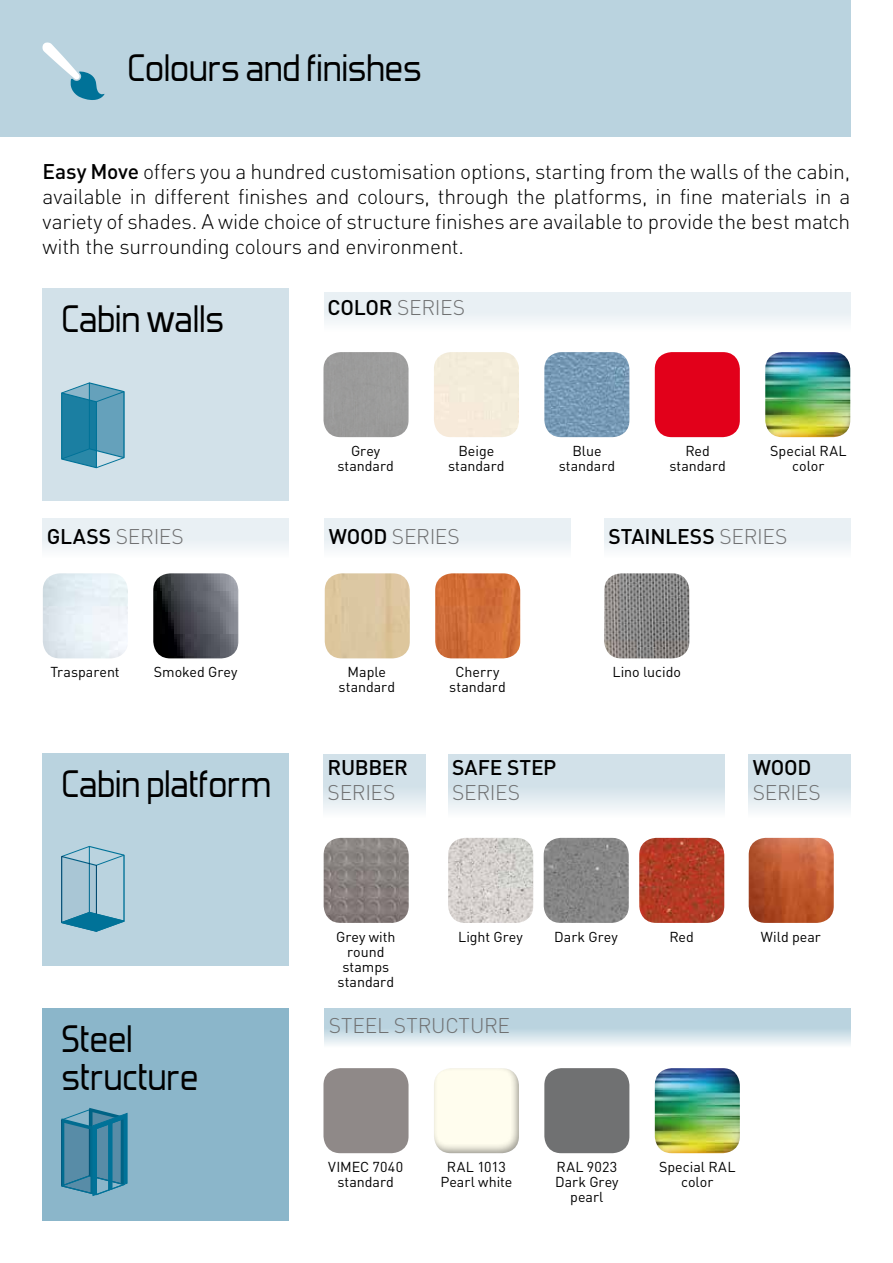
<style>
.page{position:relative;width:893px;height:1263px;background:#fff}
.page>*{position:absolute;margin:0;border:0;box-sizing:border-box;transform-origin:0 0}
.t1{font:45px/37.5px "Forgotten Futurist";letter-spacing:-.005em;color:#000}
.t2{font:300 21px/25.2px "DIN";letter-spacing:-.015em;color:#000;text-align:justify}
.t3{font:300 21px "DIN";letter-spacing:-.015em;color:#707172}
.t4{font:500 21px "DIN";letter-spacing:-.01em;color:#000}
.t5{font:14.25px/15px "DIN";color:#000;text-align:center}
.s1{font-weight:500}
.s2{font-weight:500;color:#000}
.s3{font-weight:300;color:#707172}
</style>
<div class="page">
<div style="left:324px;top:292px;width:527px;height:39px;background:linear-gradient(to right,#eef3f6,#eef3f6)"></div>
<svg style="left:324px;top:1008px;width:527px;height:37px;background:#c7dbe5"></svg>
<div style="left:42px;top:519px;width:247px;height:39px;background:linear-gradient(to right,#eef3f6,#eef3f6)"></div>
<div style="left:323px;top:754px;width:102px;height:64px;background:linear-gradient(to bottom,#c6d9e3,#f2f6f8)"></div>
<div style="left:748px;top:754px;width:102px;height:64px;background:linear-gradient(to bottom,#c6d9e3,#f2f6f8)"></div>
<div style="left:324px;top:519px;width:247px;height:39px;background:linear-gradient(to right,#eef3f6,#eef3f6)"></div>
<div style="left:448px;top:754px;width:276px;height:64px;background:linear-gradient(to bottom,#c6d9e3,#f2f6f8)"></div>
<div style="left:604px;top:519px;width:247px;height:39px;background:linear-gradient(to right,#eef3f6,#eef3f6)"></div>
<div style="left:42px;top:288px;width:247px;height:213px;background:#d2e1e9"></div>
<div style="left:42px;top:753px;width:247px;height:212px;background:#bad3df"></div>
<div style="left:42px;top:1008px;width:247px;height:213px;background:#8bb6ca"></div>
<div style="left:0;top:0;width:850px;height:136px;background:#bad3df"></div>
<svg style="left:43px;top:42px;width:61px;height:58px"></svg>
<svg style="left:61px;top:382px;width:63px;height:86px;background:#5099b5"></svg>
<svg style="left:61px;top:846px;width:64px;height:86px"></svg>
<svg style="left:61px;top:1108px;width:67px;height:88px"></svg>
<div style="left:323px;top:352px;width:86px;height:85px;background:#9c9c9b"></div>
<div style="left:323px;top:1068px;width:86px;height:85px;background:#8f8988;border-radius:17px"></div>
<img style="left:324px;top:838px;width:85px;height:85px">
<img style="left:749px;top:838px;width:85px;height:85px">
<img style="left:325px;top:573px;width:85px;height:85px">
<img style="left:544px;top:838px;width:85px;height:85px">
<img style="left:448px;top:838px;width:85px;height:85px">
<img style="left:604px;top:573px;width:85px;height:85px">
<div style="left:432px;top:1067px;width:88px;height:87px;background:#000;opacity:.4"></div>
<img style="left:153px;top:573px;width:85px;height:85px">
<img style="left:435px;top:573px;width:85px;height:85px">
<img style="left:639px;top:838px;width:85px;height:85px">
<img style="left:544px;top:352px;width:85px;height:85px">
<div style="left:544px;top:1068px;width:85px;height:85px;background:#707172;border-radius:17px"></div>
<div style="left:655px;top:352px;width:85px;height:85px;background:#e2001a;border-radius:17px"></div>
<img style="left:765px;top:352px;width:85px;height:85px">
<img style="left:655px;top:1068px;width:85px;height:85px">
<h1 class="t1" style="left:128px;top:53px;width:296px">Colours and finishes</h1>
<p class="t2" style="left:43px;top:158px;width:809px"><span class="s1">Easy Move</span> offers you a hundred customisation options, starting from the walls of the cabin, available in different finishes and colours, through the platforms, in fine materials in a variety of shades. A wide choice of structure finishes are available to provide the best match with the surrounding colours and environment.</p>
<h1 class="t1" style="left:62px;top:303px;width:164px">Cabin walls</h1>
<p class="t3" style="left:327px;top:294px;width:139px"><span class="s2">COLOR</span> SERIES</p>
<p class="t5" style="left:337px;top:443px;width:58px">Grey standard</p>
<p class="t5" style="left:448px;top:443px;width:58px">Beige standard</p>
<p class="t5" style="left:559px;top:443px;width:58px">Blue standard</p>
<p class="t5" style="left:669px;top:443px;width:58px">Red standard</p>
<p class="t5" style="left:770px;top:443px;width:78px">Special RAL color</p>
<p class="t3" style="left:47px;top:523px;width:139px"><span class="s2">GLASS</span> SERIES</p>
<p class="t3" style="left:329px;top:523px;width:133px"><span class="s2">WOOD</span> SERIES</p>
<p class="t4" style="left:608px;top:522px;width:180px">STAINLESS <span class="s3">SERIES</span></p>
<p class="t5" style="left:50px;top:664px;width:71px">Trasparent</p>
<p class="t5" style="left:154px;top:664px;width:85px">Smoked Grey</p>
<p class="t5" style="left:449px;top:664px;width:58px">Cherry standard</p>
<p class="t5" style="left:339px;top:664px;width:58px">Maple standard</p>
<p class="t5" style="left:612px;top:664px;width:70px">Lino lucido</p>
<h1 class="t1" style="left:62px;top:768px;width:211px">Cabin platform</h1>
<h1 class="t1" style="left:62px;top:1024px;width:138px">Steel structure</h1>
<p class="t4" style="left:328px;top:754px;width:82px">RUBBER</p>
<p class="t3" style="left:328px;top:779px;width:69px">SERIES</p>
<p class="t4" style="left:452px;top:754px;width:106px">SAFE STEP</p>
<p class="t3" style="left:452px;top:779px;width:69px">SERIES</p>
<p class="t4" style="left:753px;top:754px;width:60px">WOOD</p>
<p class="t3" style="left:753px;top:779px;width:69px">SERIES</p>
<p class="t5" style="left:336px;top:929px;width:61px">Grey with round stamps standard</p>
<p class="t5" style="left:761px;top:929px;width:62px">Wild pear</p>
<p class="t5" style="left:458px;top:929px;width:66px">Light Grey</p>
<p class="t5" style="left:554px;top:929px;width:65px">Dark Grey</p>
<p class="t5" style="left:669px;top:929px;width:26px">Red</p>
<p class="t3" style="left:329px;top:1012px;width:183px">STEEL STRUCTURE</p>
<p class="t5" style="left:328px;top:1159px;width:76px">VIMEC 7040 standard</p>
<p class="t5" style="left:440px;top:1159px;width:73px">RAL 1013<br>Pearl white</p>
<p class="t5" style="left:555px;top:1159px;width:65px">RAL 9023<br>Dark Grey pearl</p>
<p class="t5" style="left:659px;top:1159px;width:78px">Special RAL color</p>
</div>
